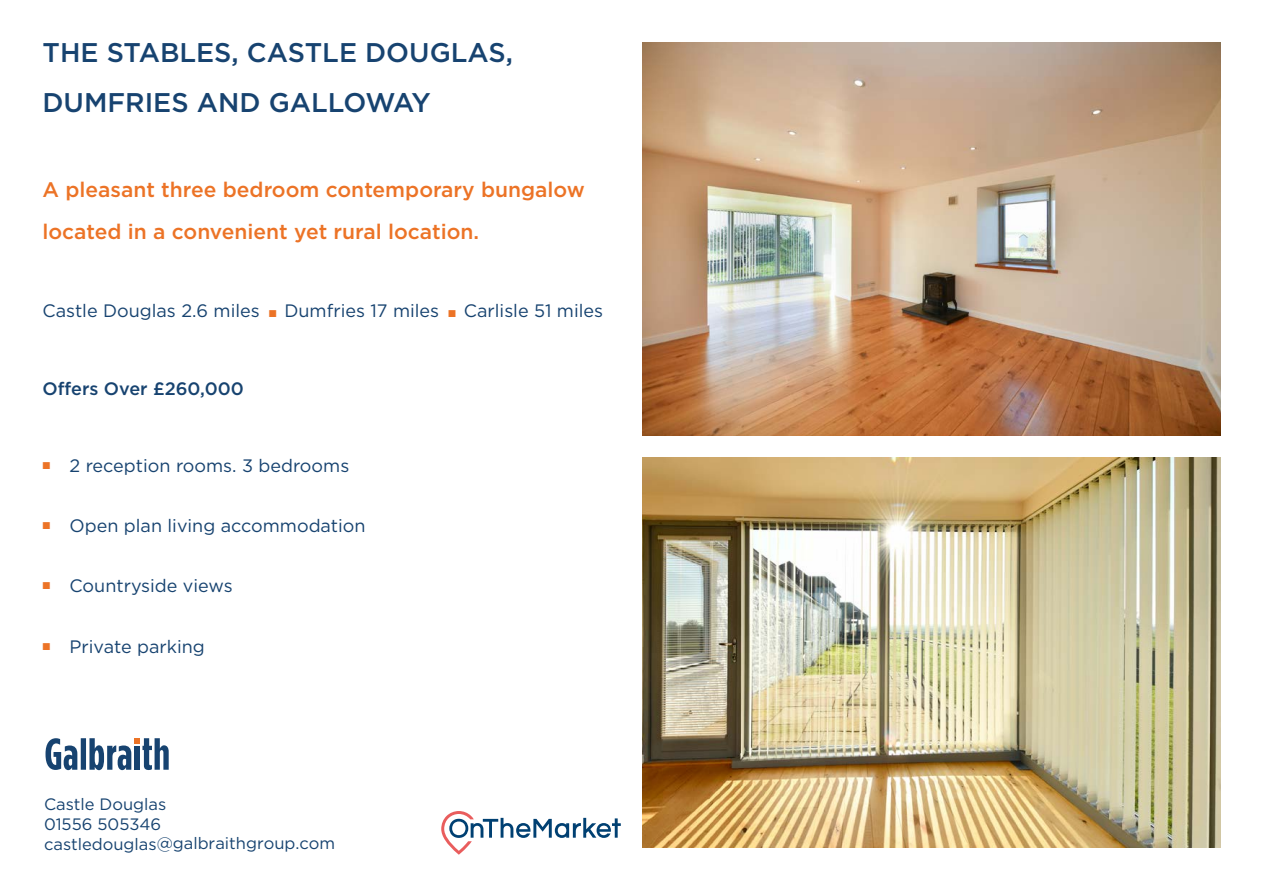
<style>
.page{position:relative;width:1263px;height:893px;background:#fff}
.page>*{position:absolute;margin:0;border:0;box-sizing:border-box;transform-origin:0 0}
.Page_3_Address{font:500 27px/49.7px "Gotham HTF";color:#174370}
.t1{font:500 21px/42.5px "Gotham HTF";color:#ec7326}
.t2{font:18px "Gotham HTF";color:#174370}
.Bullets{font:500 18px "Gotham HTF";color:#174370}
.t3{font:16.5px "Gotham HTF";color:#174370}
.s1{font-family:"Proxima Nova";font-size:12px;color:#ec7326}
</style>
<div class="page">
<svg style="left:46px;top:738px;width:123px;height:32px"></svg>
<div style="left:135px;top:746px;width:5px;height:24px;background:#174370"></div>
<img style="left:642px;top:42px;width:578px;height:394px">
<img style="left:642px;top:457px;width:578px;height:391px">
<svg style="left:441px;top:811px;width:180px;height:44px"></svg>
<p class="Page_3_Address" style="left:43px;top:27px;width:472px">THE STABLES, CASTLE DOUGLAS,<br>DUMFRIES AND GALLOWAY</p>
<p class="t1" style="left:43px;top:168px;width:544px">A pleasant three bedroom contemporary bungalow located in a convenient yet rural location.</p>
<p class="t2" style="left:43px;top:301px;width:562px">Castle Douglas 2.6 miles <span class="s1">■</span> Dumfries 17 miles <span class="s1">■</span> Carlisle 51 miles</p>
<p class="Bullets" style="left:43px;top:378px;width:203px">Offers Over £260,000</p>
<p class="t2" style="left:43px;top:456px;width:308px"><sup>■</sup> 2 reception rooms. 3 bedrooms</p>
<p class="t2" style="left:43px;top:516px;width:325px"><sup>■</sup> Open plan living accommodation</p>
<p class="t2" style="left:43px;top:576px;width:192px"><sup>■</sup> Countryside views</p>
<p class="t2" style="left:43px;top:636px;width:164px"><sup>■</sup> Private parking</p>
<p class="t3" style="left:44px;top:795px;width:124px">Castle Douglas</p>
<p class="t3" style="left:44px;top:815px;width:119px">01556 505346</p>
<p class="t3" style="left:44px;top:834px;width:293px">castledouglas@galbraithgroup.com</p>
</div>
